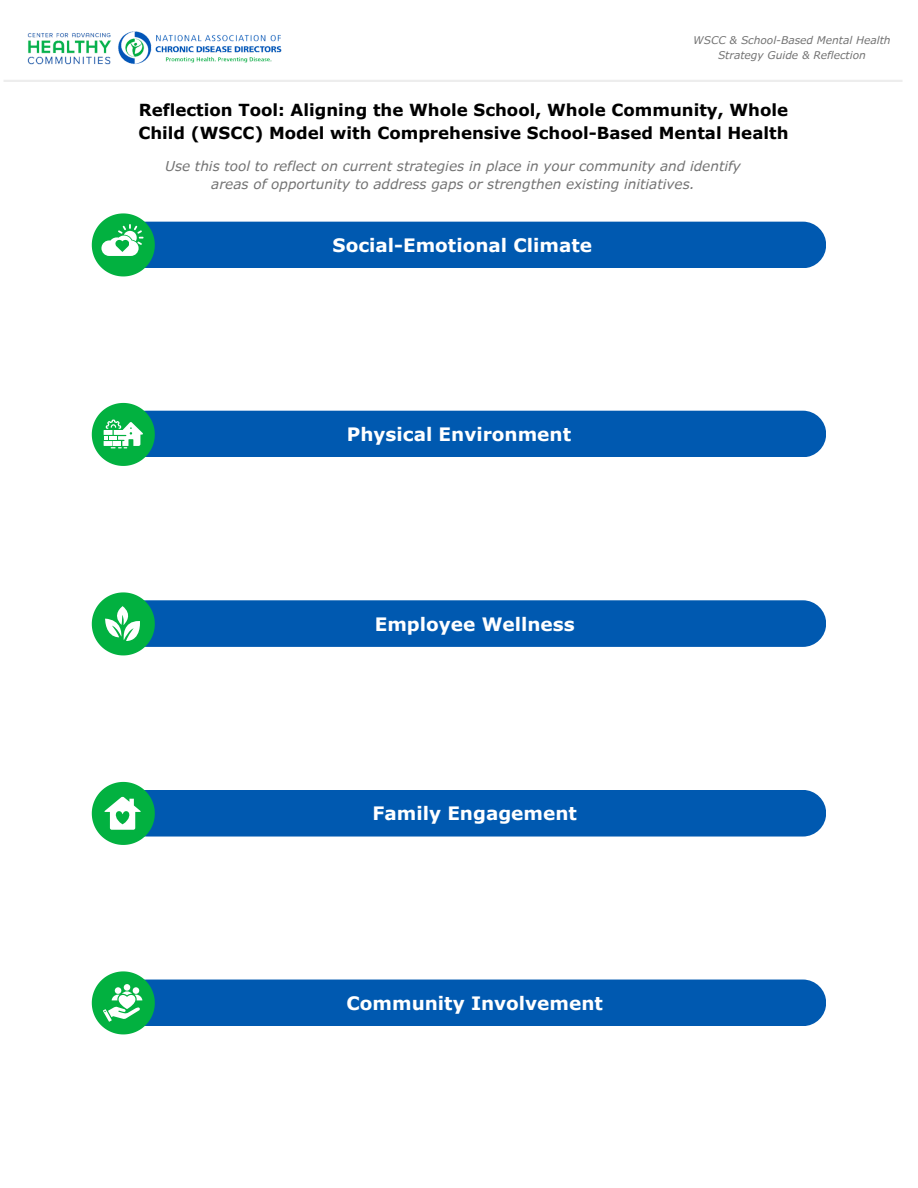
<style>
.page{position:relative;width:918px;height:1188px;background:#fff}
.page>*{position:absolute;margin:0;border:0;box-sizing:border-box;transform-origin:0 0}
.t1{font:700 18.45px "Verdana Pro";color:#fff}
.t2{font:700 16.65px/22.5px "Verdana Pro";color:#000}
.t3{font:italic 13.65px/18px "Verdana Pro";color:#737373;text-align:center}
.t4{font:italic 10.65px/14.1px "Verdana Pro";color:#737373;text-align:center}
</style>
<div class="page">
<div style="left:123px;top:222px;width:703px;height:46px;background:#0059b0;border-radius:23px"></div>
<svg style="left:92px;top:213px;width:63px;height:63px"></svg>
<div style="left:123px;top:411px;width:703px;height:46px;background:#0059b0;border-radius:23px"></div>
<svg style="left:92px;top:403px;width:63px;height:63px"></svg>
<div style="left:123px;top:600px;width:703px;height:47px;background:#0059b0;border-radius:23px"></div>
<svg style="left:92px;top:592px;width:63px;height:63px"></svg>
<div style="left:123px;top:790px;width:703px;height:47px;background:#0059b0;border-radius:23px"></div>
<svg style="left:92px;top:782px;width:63px;height:63px"></svg>
<div style="left:123px;top:980px;width:703px;height:46px;background:#0059b0;border-radius:23px"></div>
<svg style="left:92px;top:971px;width:63px;height:63px"></svg>
<img style="left:27px;top:31px;width:255px;height:34px">
<hr style="left:4px;top:80px;width:899px;height:2px;background:#ededed">
<p class="t4" style="left:693px;top:33px;width:199px">WSCC &amp; School-Based Mental Health<br>Strategy Guide &amp; Reflection</p>
<p class="t2" style="left:138px;top:98px;width:652px">Reflection Tool: Aligning the Whole School, Whole Community, Whole<br>Child (WSCC) Model with Comprehensive School-Based Mental Health</p>
<p class="t3" style="left:165px;top:156px;width:577px">Use this tool to reflect on current strategies in place in your community and identify areas of opportunity to address gaps or strengthen existing initiatives.</p>
<h1 class="t1" style="left:333px;top:233px;width:261px">Social-Emotional Climate</h1>
<h1 class="t1" style="left:347px;top:422px;width:226px">Physical Environment</h1>
<h1 class="t1" style="left:375px;top:612px;width:202px">Employee Wellness</h1>
<h1 class="t1" style="left:373px;top:802px;width:206px">Family Engagement</h1>
<h1 class="t1" style="left:347px;top:991px;width:258px">Community Involvement</h1>
</div>
